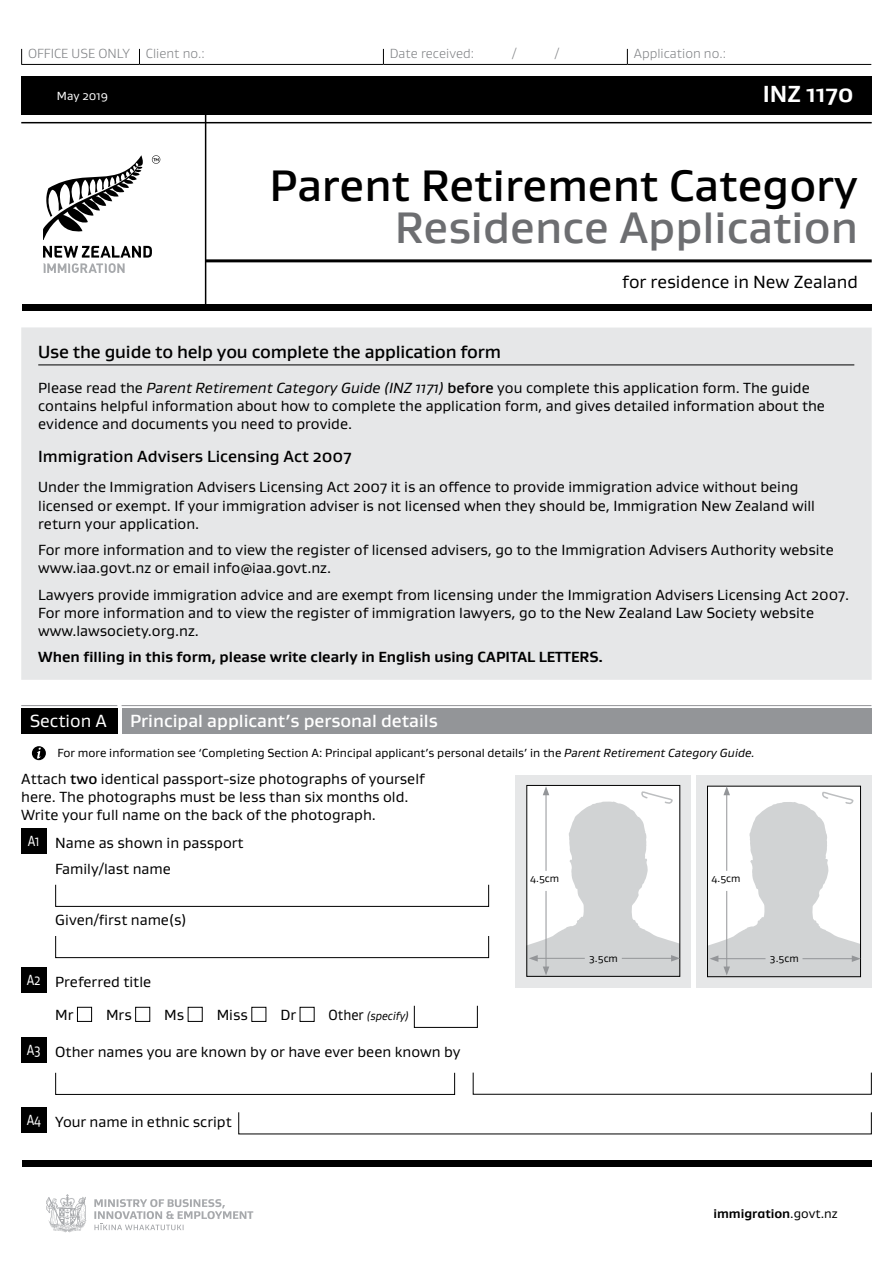
<style>
.page{position:relative;width:893px;height:1263px;background:#fff}
.page>*{position:absolute;margin:0;border:0;box-sizing:border-box;transform-origin:0 0}
.t1{font:500 45px "Gustan";color:#000}
.t2{font:500 45px "Gustan";color:#6d6e71}
.t3{font:700 23.7px "Gustan";color:#fff}
.t4{font:500 18px "Gustan";letter-spacing:-.01em;color:#000}
.t5{font:500 18px "Gustan";color:#fff}
.t6{font:18px "Gustan";color:#000}
.t7{font:18px "Gustan";color:#fff}
.t8{font:500 16.5px "Gustan";color:#000}
.t9{font:15px/18px "Gustan";color:#000}
.t10{font:700 15px "Gustan";color:#000}
.t11{font:300 13.5px "Gustan";color:#808285}
.t12{font:700 12.9px "Gustan";color:#000}
.t13{font:12px "Gustan";color:#000}
.t14{font:italic 12px "Gustan";color:#000;scale:.9 1}
.t15{font:12px "Gustan";color:#fff}
.t16{font:10.5px "Gustan";color:#000}
.s1{font-style:italic}
.s2{font-weight:500}
.s3{color:#fff}
.s4{font-style:normal;font-size:15px}
.s5{font-weight:400}
</style>
<div class="page">
<div style="left:21px;top:77px;width:851px;height:38px;background:#000"></div>
<hr style="left:21px;top:122px;width:851px;height:1px;background:#000">
<hr style="left:206px;top:259px;width:666px;height:3px;background:#000">
<hr style="left:21px;top:64px;width:118px;height:1px;background:#000">
<svg style="left:21px;top:49px;width:1px;height:15px"></svg>
<svg style="left:139px;top:49px;width:1px;height:15px"></svg>
<svg style="left:383px;top:49px;width:1px;height:15px"></svg>
<svg style="left:627px;top:49px;width:1px;height:15px"></svg>
<hr style="left:139px;top:64px;width:244px;height:1px;background:#000">
<hr style="left:383px;top:64px;width:244px;height:1px;background:#000">
<hr style="left:627px;top:64px;width:244px;height:1px;background:#000">
<div style="left:22px;top:305px;width:850px;height:6px;background:#000"></div>
<div style="left:22px;top:1160px;width:850px;height:6px;background:#000"></div>
<svg style="left:46px;top:1194px;width:41px;height:38px"></svg>
<svg style="left:94px;top:1199px;width:159px;height:31px"></svg>
<hr style="left:205px;top:85px;width:1px;height:221px;background:#000">
<svg style="left:43px;top:155px;width:100px;height:85px"></svg>
<svg style="left:152px;top:155px;width:8px;height:9px"></svg>
<svg style="left:43px;top:246px;width:109px;height:27px"></svg>
<div style="left:21px;top:709px;width:96px;height:25px;background:#000"></div>
<hr style="left:21px;top:705px;width:96px;height:1px;background:#939598">
<div style="left:122px;top:709px;width:749px;height:25px;background:#939598"></div>
<hr style="left:122px;top:705px;width:749px;height:1px;background:#939598">
<div style="left:32px;top:746px;width:14px;height:14px;background:#000;border-radius:50%"></div>
<svg style="left:37px;top:748px;width:4px;height:11px"></svg>
<div style="left:21px;top:829px;width:25px;height:25px;background:#000"></div>
<svg style="left:55px;top:884px;width:434px;height:23px"></svg>
<svg style="left:55px;top:936px;width:434px;height:22px"></svg>
<div style="left:21px;top:968px;width:25px;height:25px;background:#000"></div>
<div style="left:77px;top:1007px;width:15px;height:15px;border:1px solid #000"></div>
<div style="left:135px;top:1007px;width:15px;height:15px;border:1px solid #000"></div>
<div style="left:188px;top:1007px;width:15px;height:15px;border:1px solid #000"></div>
<div style="left:251px;top:1007px;width:15px;height:15px;border:1px solid #000"></div>
<div style="left:300px;top:1007px;width:15px;height:15px;border:1px solid #000"></div>
<svg style="left:414px;top:1005px;width:64px;height:23px"></svg>
<div style="left:21px;top:1038px;width:25px;height:25px;background:#000"></div>
<svg style="left:55px;top:1072px;width:400px;height:23px"></svg>
<svg style="left:472px;top:1072px;width:400px;height:23px"></svg>
<div style="left:21px;top:1108px;width:25px;height:25px;background:#000"></div>
<svg style="left:238px;top:1112px;width:634px;height:23px"></svg>
<div style="left:21px;top:327px;width:851px;height:353px;background:#e6e7e8"></div>
<hr style="left:38px;top:364px;width:816px;height:1px;background:#000">
<div style="left:696px;top:775px;width:176px;height:212px;background:#e6e7e8"></div>
<svg style="left:707px;top:786px;width:154px;height:191px;background:#dadbdb"></svg>
<div style="left:516px;top:775px;width:175px;height:212px;background:#e6e7e8"></div>
<svg style="left:527px;top:786px;width:153px;height:190px;background:#e4e5e6"></svg>
<p class="t11" style="left:28px;top:45px;width:178px">OFFICE USE ONLY Client no.:</p>
<p class="t11" style="left:390px;top:45px;width:86px">Date received:</p>
<p class="t11" style="left:512px;top:45px;width:6px">/</p>
<p class="t11" style="left:555px;top:45px;width:6px">/</p>
<p class="t11" style="left:634px;top:45px;width:94px">Application no.:</p>
<p class="t15" style="left:57px;top:88px;width:53px">May 2019</p>
<h2 class="t3" style="left:763px;top:78px;width:92px">INZ 1170</h2>
<h1 class="t1" style="left:269px;top:156px;width:590px">Parent Retirement Category</h1>
<h1 class="t2" style="left:395px;top:198px;width:465px">Residence Application</h1>
<p class="t6" style="left:622px;top:270px;width:237px">for residence in New Zealand</p>
<p class="t4" style="left:38px;top:340px;width:464px">Use the guide to help you complete the application form</p>
<p class="t9" style="left:38px;top:379px;width:788px">Please read the <span class="s1">Parent Retirement Category Guide (INZ 1171)</span> <span class="s2">before</span> you complete this application form. The guide contains helpful information about how to complete the application form, and gives detailed information about the evidence and documents you need to provide.</p>
<p class="t8" style="left:38px;top:445px;width:315px">Immigration Advisers Licensing Act 2007</p>
<p class="t9" style="left:38px;top:478px;width:778px">Under the Immigration Advisers Licensing Act 2007 it is an offence to provide immigration advice without being licensed or exempt. If your immigration adviser is not licensed when they should be, Immigration New Zealand will return your application.</p>
<p class="t9" style="left:38px;top:540px;width:797px">For more information and to view the register of licensed advisers, go to the Immigration Advisers Authority website www.iaa.govt.nz or email info@iaa.govt.nz.</p>
<p class="t9" style="left:38px;top:585px;width:813px">Lawyers provide immigration advice and are exempt from licensing under the Immigration Advisers Licensing Act 2007.<br>For more information and to view the register of immigration lawyers, go to the New Zealand Law Society website www.lawsociety.org.nz.</p>
<p class="t10" style="left:38px;top:647px;width:566px">When filling in this form, please write clearly in English using CAPITAL LETTERS.</p>
<p class="t7" style="left:30px;top:709px;width:79px">Section A</p>
<p class="t5" style="left:130px;top:709px;width:309px">Principal applicant’s personal details</p>
<p class="t13" style="left:57px;top:745px;width:699px">For more information see ‘Completing Section A: Principal applicant’s personal details’ in the <span class="s1">Parent Retirement Category Guide.</span></p>
<p class="t9" style="left:21px;top:769px;width:405px">Attach <span class="s2">two</span> identical passport-size photographs of yourself here. The photographs must be less than six months old.<br>Write your full name on the back of the photograph.</p>
<p class="t9" style="left:55px;top:829px;width:190px;line-height:26.5px;text-indent:-27px"><span class="s3">A1</span> Name as shown in passport<br>Family/last name</p>
<p class="t9" style="left:55px;top:911px;width:133px">Given/first name(s)</p>
<p class="t16" style="left:530px;top:872px;width:30px">4.5cm</p>
<p class="t16" style="left:712px;top:872px;width:30px">4.5cm</p>
<p class="t9" style="left:27px;top:972px;width:126px"><span class="s3">A2</span> Preferred title</p>
<p class="t9" style="left:55px;top:1006px;width:20px">Mr</p>
<p class="t9" style="left:106px;top:1006px;width:27px">Mrs</p>
<p class="t9" style="left:164px;top:1006px;width:21px">Ms</p>
<p class="t9" style="left:217px;top:1006px;width:33px">Miss</p>
<p class="t9" style="left:280px;top:1006px;width:17px">Dr</p>
<p class="t14" style="left:329px;top:1008px;width:91px"><span class="s4">Other</span> (specify)</p>
<p class="t9" style="left:27px;top:1042px;width:435px"><span class="s3">A3</span> Other names you are known by or have ever been known by</p>
<p class="t16" style="left:589px;top:951px;width:30px">3.5cm</p>
<p class="t16" style="left:770px;top:951px;width:30px">3.5cm</p>
<p class="t9" style="left:27px;top:1112px;width:206px"><span class="s3">A4</span> Your name in ethnic script</p>
<p class="t12" style="left:713px;top:1205px;width:126px">immigration<span class="s5">.govt.nz</span></p>
</div>
